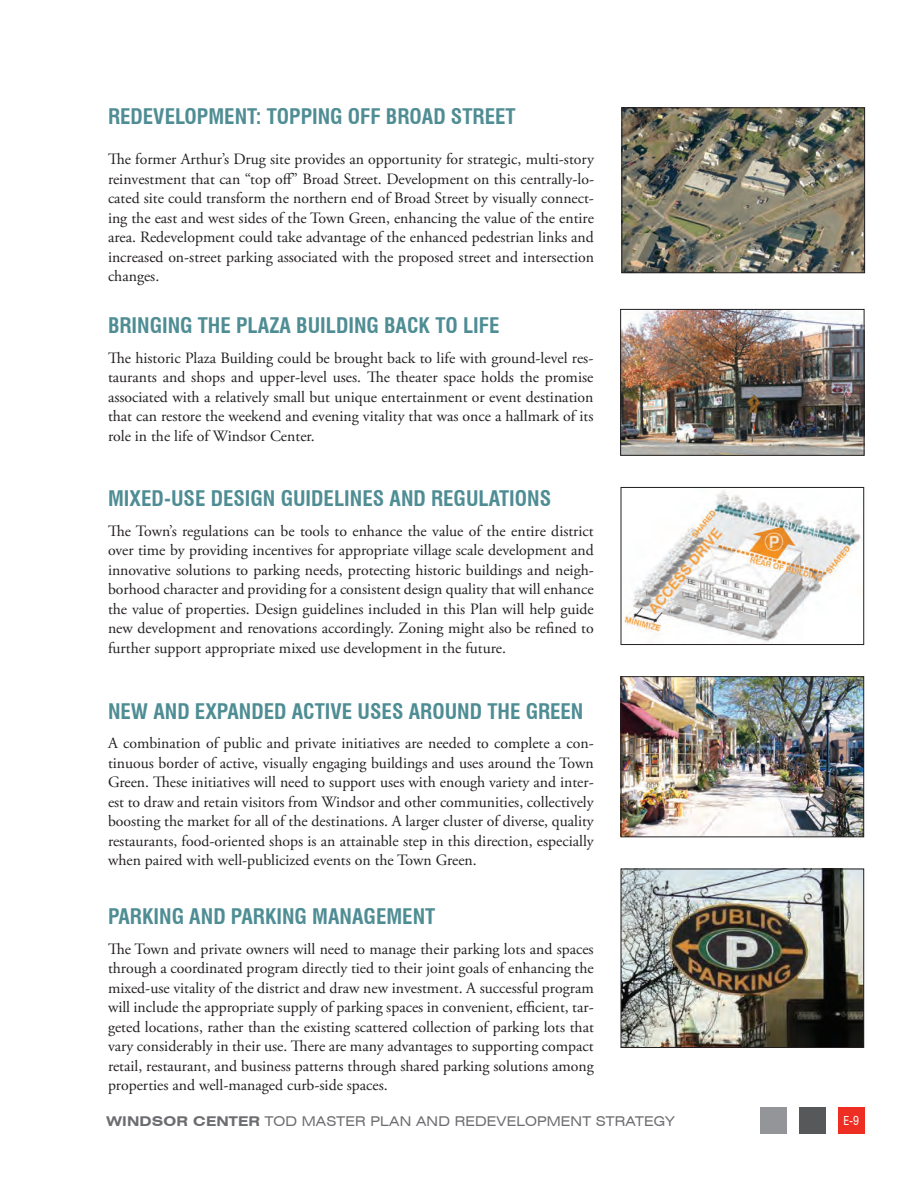
<style>
.page{position:relative;width:918px;height:1188px;background:#fff}
.page>*{position:absolute;margin:0;border:0;box-sizing:border-box;transform-origin:0 0}
.t1{font:700 condensed 21px "Swiss 721 BT";color:#4f8d94}
.t2{font:15.75px/19.5px "Adobe Garamond Pro";color:#231f20;text-align:justify}
.t3{font:expanded 13.5px "Swiss 721 BT";letter-spacing:.01em;color:#6c6d70}
.t4{font:700 expanded 13.5px "Swiss 721 BT";letter-spacing:.01em;color:#6c6d70}
.t5{font:condensed 12px "Swiss 721 BT";color:#fff}
.s1{font-weight:400}
</style>
<div class="page">
<img style="left:624px;top:110px;width:239px;height:161px">
<div style="left:622px;top:108px;width:243px;height:165px;border:1px solid #231f20"></div>
<img style="left:622px;top:311px;width:240px;height:143px">
<div style="left:620px;top:309px;width:244px;height:147px;border:1px solid #231f20"></div>
<img style="left:623px;top:678px;width:239px;height:157px">
<div style="left:621px;top:676px;width:243px;height:161px;border:1px solid #231f20"></div>
<img style="left:623px;top:871px;width:239px;height:175px">
<div style="left:621px;top:869px;width:243px;height:179px;border:1px solid #231f20"></div>
<img style="left:624px;top:490px;width:238px;height:153px">
<div style="left:621px;top:487px;width:243px;height:158px;border:1px solid #231f20"></div>
<div style="left:838px;top:1107px;width:26px;height:26px;background:#ee2e22"></div>
<div style="left:799px;top:1107px;width:27px;height:26px;background:#57585a"></div>
<div style="left:760px;top:1107px;width:27px;height:26px;background:#939598"></div>
<h1 class="t1" style="left:108px;top:104px;width:25px">REDEVELOPMENT</h1>
<h1 class="t1" style="left:256px;top:104px;width:33px">: TOPPING</h1>
<h1 class="t1" style="left:348px;top:104px;width:63px">OFF BROAD</h1>
<h1 class="t1" style="left:451px;top:104px;width:24px">STREET</h1>
<p class="t2" style="left:108px;top:150px;width:488px">The former Arthur’s Drug site provides an opportunity for strategic, multi-story reinvestment that can “top off” Broad Street. Development on this centrally-lo&shy;cated site could transform the northern end of Broad Street by visually connect&shy;ing the east and west sides of the Town Green, enhancing the value of the entire area. Redevelopment could take advantage of the enhanced pedestrian links and increased on-street parking associated with the proposed street and intersection changes.</p>
<h1 class="t1" style="left:108px;top:313px;width:23px">BRINGING</h1>
<h1 class="t1" style="left:198px;top:313px;width:121px">THE PLAZA BUILDING</h1>
<h1 class="t1" style="left:384px;top:313px;width:24px">BACK</h1>
<h1 class="t1" style="left:435px;top:313px;width:64px">TO LIFE</h1>
<p class="t2" style="left:108px;top:349px;width:487px">The historic Plaza Building could be brought back to life with ground-level res&shy;taurants and shops and upper-level uses. The theater space holds the promise associated with a relatively small but unique entertainment or event destination that can restore the weekend and evening vitality that was once a hallmark of its role in the life of Windsor Center.</p>
<h1 class="t1" style="left:108px;top:486px;width:27px">MIXED</h1>
<h1 class="t1" style="left:164px;top:486px;width:70px">-USE DESIGN</h1>
<h1 class="t1" style="left:281px;top:486px;width:24px">GUIDELINES</h1>
<h1 class="t1" style="left:390px;top:486px;width:13px">AND</h1>
<h1 class="t1" style="left:431px;top:486px;width:19px">REGULATIONS</h1>
<p class="t2" style="left:108px;top:522px;width:487px">The Town’s regulations can be tools to enhance the value of the entire district over time by providing incentives for appropriate village scale development and innovative solutions to parking needs, protecting historic buildings and neigh&shy;borhood character and providing for a consistent design quality that will enhance the value of properties. Design guidelines included in this Plan will help guide new development and renovations accordingly. Zoning might also be refined to further support appropriate mixed use development in the future.</p>
<h1 class="t1" style="left:108px;top:698px;width:59px">NEW AND</h1>
<h1 class="t1" style="left:195px;top:698px;width:23px">EXPANDED</h1>
<h1 class="t1" style="left:292px;top:698px;width:22px">ACTIVE</h1>
<h1 class="t1" style="left:358px;top:698px;width:24px">USES</h1>
<h1 class="t1" style="left:409px;top:698px;width:14px">AROUND</h1>
<h1 class="t1" style="left:487px;top:698px;width:63px">THE GREEN</h1>
<p class="t2" style="left:108px;top:734px;width:487px">A combination of public and private initiatives are needed to complete a con&shy;tinuous border of active, visually engaging buildings and uses around the Town Green. These initiatives will need to support uses with enough variety and inter&shy;est to draw and retain visitors from Windsor and other communities, collectively boosting the market for all of the destinations. A larger cluster of diverse, quality restaurants, food-oriented shops is an attainable step in this direction, especially when paired with well-publicized events on the Town Green.</p>
<h1 class="t1" style="left:108px;top:904px;width:23px">PARKING</h1>
<h1 class="t1" style="left:189px;top:904px;width:13px">AND</h1>
<h1 class="t1" style="left:231px;top:904px;width:23px">PARKING</h1>
<h1 class="t1" style="left:312px;top:904px;width:29px">MANAGEMENT</h1>
<p class="t2" style="left:108px;top:939px;width:487px">The Town and private owners will need to manage their parking lots and spaces through a coordinated program directly tied to their joint goals of enhancing the mixed-use vitality of the district and draw new investment. A successful program will include the appropriate supply of parking spaces in convenient, efficient, tar&shy;geted locations, rather than the existing scattered collection of parking lots that vary considerably in their use. There are many advantages to supporting compact retail, restaurant, and business patterns through shared parking solutions among properties and well-managed curb-side spaces.</p>
<p class="t4" style="left:107px;top:1113px;width:180px">WINDSOR CENTER <span class="s1">TOD</span></p>
<p class="t3" style="left:302px;top:1113px;width:375px">MASTER PLAN AND REDEVELOPM ENT STRATEGY</p>
<p class="t5" style="left:843px;top:1113px;width:17px">E-9</p>
</div>
